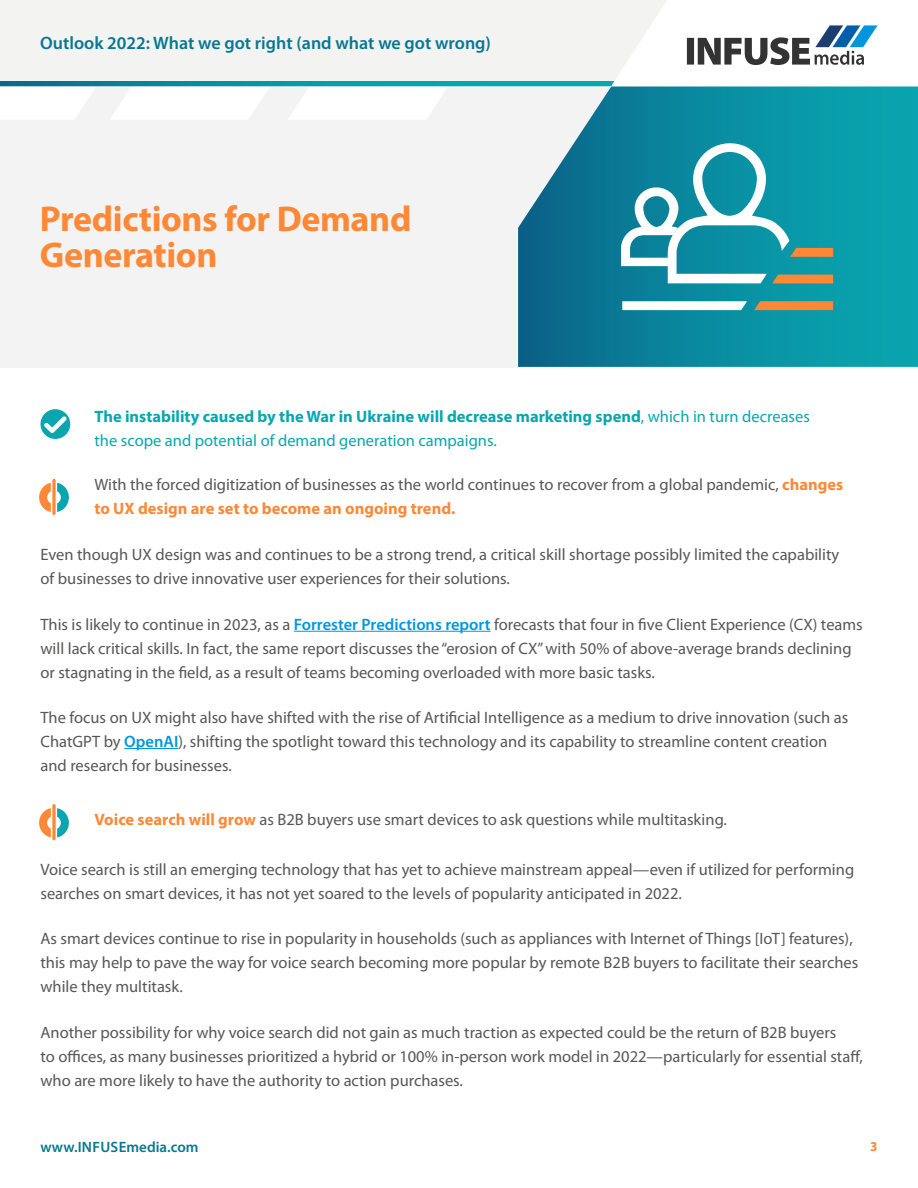
<style>
.page{position:relative;width:918px;height:1188px;background:#fff}
.page>*{position:absolute;margin:0;border:0;box-sizing:border-box;transform-origin:0 0}
.t1{font:700 36px/36px "Myriad Pro";letter-spacing:-.01em;color:#fe8836}
.t2{font:600 18px "Myriad Pro";color:#087790}
.t3{font:16.5px/24px "Myriad Pro";color:#575756}
.t4{font:16.5px/24px "Myriad Pro";color:#0aa6b0}
.t5{font:600 15px "Myriad Pro";letter-spacing:.015em;color:#087790}
.t6{font:700 13.5px "Myriad Pro";color:#fe8636}
.s1{font-weight:700}
.s2{font-weight:700;color:#fe8836}
.s3{font-weight:600;color:#0097dd}
</style>
<div class="page">
<div style="left:0;top:87px;width:918px;height:280px;background:#f3f3f3"></div>
<svg style="left:518px;top:86px;width:400px;height:281px;background:#158fa3"></svg>
<svg style="left:754px;top:301px;width:79px;height:9px"></svg>
<svg style="left:622px;top:301px;width:125px;height:9px"></svg>
<svg style="left:621px;top:143px;width:212px;height:140px"></svg>
<div style="left:41px;top:409px;width:29px;height:30px;background:#0aa6b0;border-radius:50%"></div>
<svg style="left:44px;top:416px;width:23px;height:17px"></svg>
<svg style="left:39px;top:482px;width:30px;height:30px"></svg>
<div style="left:51px;top:477px;width:6px;height:40px;border:2px solid #fff;border-radius:2px"></div>
<svg style="left:39px;top:808px;width:30px;height:30px"></svg>
<div style="left:51px;top:803px;width:6px;height:39px;border:2px solid #fff;border-radius:2px"></div>
<div style="left:0;top:0;width:687px;height:81px;background:#f3f3f2"></div>
<svg style="left:687px;top:25px;width:191px;height:40px"></svg>
<svg style="left:0;top:81px;width:614px;height:39px"></svg>
<hr style="left:294px;top:631px;width:197px;height:1px;background:#0097dd">
<hr style="left:124px;top:748px;width:54px;height:1px;background:#0097dd">
<p class="t2" style="left:40px;top:32px;width:452px">Outlook 2022: What we got right (and what we got wrong)</p>
<h1 class="t1" style="left:40px;top:200px;width:373px">Predictions for Demand<br>Generation</h1>
<p class="t4" style="left:94px;top:404px;width:717px"><span class="s1">The instability caused by the War in Ukraine will decrease marketing spend</span>, which in turn decreases the scope and potential of demand generation campaigns.</p>
<p class="t3" style="left:94px;top:472px;width:750px">With the forced digitization of businesses as the world continues to recover from a global pandemic, <span class="s2">changes to UX design are set to become an ongoing trend.</span></p>
<p class="t3" style="left:40px;top:543px;width:800px">Even though UX design was and continues to be a strong trend, a critical skill shortage possibly limited the capability of businesses to drive innovative user experiences for their solutions.</p>
<p class="t3" style="left:40px;top:612px;width:824px">This is likely to continue in 2023, as a <span class="s3">Forrester Predictions report</span> forecasts that four in five Client Experience (CX) teams will lack critical skills. In fact, the same report discusses the “erosion of CX” with 50% of above-average brands declining or stagnating in the field, as a result of teams becoming overloaded with more basic tasks.</p>
<p class="t3" style="left:40px;top:705px;width:809px">The focus on UX might also have shifted with the rise of Artificial Intelligence as a medium to drive innovation (such as<br>ChatGPT by <span class="s3">OpenAI</span>), shifting the spotlight toward this technology and its capability to streamline content creation and research for businesses.</p>
<p class="t3" style="left:94px;top:807px;width:634px"><span class="s2">Voice search will grow</span> as B2B buyers use smart devices to ask questions while multitasking.</p>
<p class="t3" style="left:40px;top:857px;width:815px">Voice search is still an emerging technology that has yet to achieve mainstream appeal—even if utilized for performing searches on smart devices, it has not yet soared to the levels of popularity anticipated in 2022.</p>
<p class="t3" style="left:40px;top:927px;width:819px">As smart devices continue to rise in popularity in households (such as appliances with Internet of Things [IoT] features), this may help to pave the way for voice search becoming more popular by remote B2B buyers to facilitate their searches while they multitask.</p>
<p class="t3" style="left:40px;top:1020px;width:824px">Another possibility for why voice search did not gain as much traction as expected could be the return of B2B buyers<br>to offices, as many businesses prioritized a hybrid or 100% in-person work model in 2022—particularly for essential staff, who are more likely to have the authority to action purchases.</p>
<p class="t5" style="left:40px;top:1137px;width:160px">www.INFUSEmedia.com</p>
<p class="t6" style="left:870px;top:1138px;width:9px">3</p>
</div>
